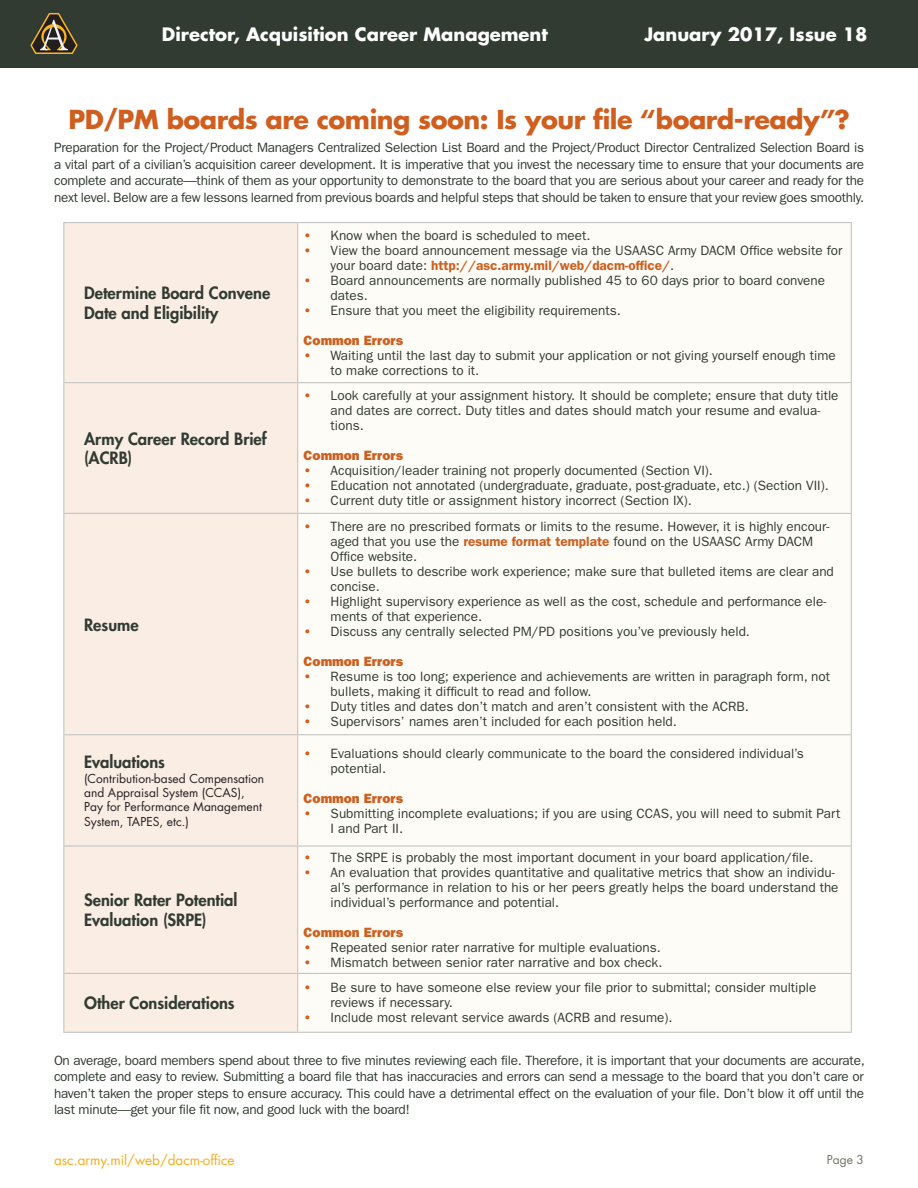
<style>
.page{position:relative;width:918px;height:1188px;background:#fff}
.page>*{position:absolute;margin:0;border:0;box-sizing:border-box;transform-origin:0 0}
.Text{font:700 25.5px "Futura Std";letter-spacing:-.02em;color:#cf5e1f}
.t1{font:700 18px "Futura Std";color:#fff}
.t2{font:800 16.5px/19.8px "Futura";color:#313b31}
.Text-2{font:13.5px/15px "ITC Franklin Gothic Std";color:#313b31}
.bullets_orange{font:13.5px "ITC Franklin Gothic Std Hvy";color:#cf5e1f}
.t3{font:13.5px "Futura Std";color:#faab1a}
.t4{font:12px/14.4px "Futura";color:#231f20}
.t5{font:12px "Futura Std";color:#717365}
.s1{font-weight:600;color:#cf5e1f}
</style>
<div class="page">
<div style="left:0;top:0;width:918px;height:68px;background:#313b31"></div>
<svg style="left:30px;top:13px;width:48px;height:41px"></svg>
<div style="left:64px;top:223px;width:233px;height:809px;background:#faede4"></div>
<div style="left:298px;top:223px;width:553px;height:809px;background:#fefcf6"></div>
<hr style="left:63px;top:382px;width:235px;height:1px;background:#c4c5c2">
<hr style="left:63px;top:513px;width:235px;height:1px;background:#c4c5c2">
<hr style="left:63px;top:734px;width:235px;height:1px;background:#c4c5c2">
<hr style="left:298px;top:734px;width:554px;height:1px;background:#c4c5c2">
<hr style="left:63px;top:845px;width:235px;height:2px;background:#c4c5c2">
<hr style="left:298px;top:845px;width:554px;height:2px;background:#c4c5c2">
<hr style="left:63px;top:973px;width:235px;height:1px;background:#c4c5c2">
<hr style="left:298px;top:973px;width:554px;height:1px;background:#c4c5c2">
<hr style="left:298px;top:513px;width:554px;height:1px;background:#c4c5c2">
<hr style="left:298px;top:382px;width:554px;height:1px;background:#c4c5c2">
<hr style="left:298px;top:222px;width:554px;height:1px;background:#c4c5c2">
<hr style="left:851px;top:223px;width:1px;height:159px;background:#c4c5c2">
<hr style="left:851px;top:383px;width:1px;height:130px;background:#c4c5c2">
<hr style="left:851px;top:514px;width:1px;height:220px;background:#c4c5c2">
<hr style="left:851px;top:735px;width:1px;height:110px;background:#c4c5c2">
<hr style="left:851px;top:847px;width:1px;height:126px;background:#c4c5c2">
<hr style="left:851px;top:974px;width:1px;height:58px;background:#c4c5c2">
<hr style="left:298px;top:1032px;width:554px;height:1px;background:#c4c5c2">
<hr style="left:63px;top:222px;width:235px;height:1px;background:#c4c5c2">
<hr style="left:63px;top:223px;width:1px;height:159px;background:#c4c5c2">
<hr style="left:297px;top:223px;width:1px;height:159px;background:#c4c5c2">
<hr style="left:63px;top:383px;width:1px;height:130px;background:#c4c5c2">
<hr style="left:297px;top:383px;width:1px;height:130px;background:#c4c5c2">
<hr style="left:63px;top:514px;width:1px;height:220px;background:#c4c5c2">
<hr style="left:297px;top:514px;width:1px;height:220px;background:#c4c5c2">
<hr style="left:63px;top:735px;width:1px;height:110px;background:#c4c5c2">
<hr style="left:297px;top:735px;width:1px;height:110px;background:#c4c5c2">
<hr style="left:63px;top:847px;width:1px;height:126px;background:#c4c5c2">
<hr style="left:297px;top:847px;width:1px;height:126px;background:#c4c5c2">
<hr style="left:63px;top:974px;width:1px;height:58px;background:#c4c5c2">
<hr style="left:297px;top:974px;width:1px;height:58px;background:#c4c5c2">
<hr style="left:63px;top:1032px;width:235px;height:1px;background:#c4c5c2">
<h2 class="t1" style="left:162px;top:22px;width:388px">Director, Acquisition Career Management</h2>
<h2 class="t1" style="left:644px;top:22px;width:225px">January 2017, Issue 18</h2>
<p class="Text" style="left:68px;top:103px;width:783px">PD/PM boards are coming soon: Is your file “board-ready”?</p>
<p class="Text-2" style="left:54px;top:140px;width:812px;line-height:16.5px;text-align:justify">Preparation for the Project/Product Managers Centralized Selection List Board and the Project/Product Director Centralized Selection Board is a vital part of a civilian’s acquisition career development. It is imperative that you invest the necessary time to ensure that your documents are complete and accurate—think of them as your opportunity to demonstrate to the board that you are serious about your career and ready for the next level. Below are a few lessons learned from previous boards and helpful steps that should be taken to ensure that your review goes smoothly.</p>
<p class="t2" style="left:84px;top:283px;width:188px">Determine Board Convene<br>Date and Eligibility</p>
<p class="t2" style="left:84px;top:428px;width:184px">Army Career Record Brief (ACRB)</p>
<p class="t2" style="left:84px;top:614px;width:56px">Resume</p>
<p class="t2" style="left:84px;top:752px;width:82px">Evaluations</p>
<p class="t4" style="left:84px;top:771px;width:182px">(Contribution-based Compensation and Appraisal System (CCAS),<br>Pay for Performance Management<br>System, TAPES, etc.)</p>
<p class="t2" style="left:84px;top:890px;width:155px">Senior Rater Potential<br>Evaluation (SRPE)</p>
<p class="Text-2" style="left:304px;top:228px;width:288px"><span class="s1">•</span> Know when the board is scheduled to meet.</p>
<p class="Text-2" style="left:331px;top:243px;width:513px;text-indent:-27px"><span class="s1">•</span> View the board announcement message via the USAASC Army DACM Office website for your board date: <span class="s1">http://asc.army.mil/web/dacm-office/</span>.</p>
<p class="Text-2" style="left:331px;top:273px;width:496px;text-indent:-27px"><span class="s1">•</span> Board announcements are normally published 45 to 60 days prior to board convene dates.</p>
<p class="Text-2" style="left:304px;top:303px;width:319px"><span class="s1">•</span> Ensure that you meet the eligibility requirements.</p>
<p class="bullets_orange" style="left:304px;top:332px;width:101px">Common Errors</p>
<p class="Text-2" style="left:331px;top:348px;width:507px;text-indent:-27px"><span class="s1">•</span> Waiting until the last day to submit your application or not giving yourself enough time to make corrections to it.</p>
<p class="Text-2" style="left:331px;top:388px;width:509px;text-indent:-27px"><span class="s1">•</span> Look carefully at your assignment history. It should be complete; ensure that duty title and dates are correct. Duty titles and dates should match your resume and evalua&shy;tions.</p>
<p class="bullets_orange" style="left:304px;top:448px;width:101px">Common Errors</p>
<p class="Text-2" style="left:304px;top:463px;width:411px"><span class="s1">•</span> Acquisition/leader training not properly documented (Section VI).</p>
<p class="Text-2" style="left:304px;top:478px;width:527px"><span class="s1">•</span> Education not annotated (undergraduate, graduate, post-graduate, etc.) (Section VII).</p>
<p class="Text-2" style="left:304px;top:493px;width:390px"><span class="s1">•</span> Current duty title or assignment history incorrect (Section IX).</p>
<p class="Text-2" style="left:331px;top:519px;width:500px;text-indent:-27px"><span class="s1">•</span> There are no prescribed formats or limits to the resume. However, it is highly encour&shy;aged that you use the <span class="s1">resume format template</span> found on the USAASC Army DACM<br>Office website.</p>
<p class="Text-2" style="left:331px;top:564px;width:505px;text-indent:-27px"><span class="s1">•</span> Use bullets to describe work experience; make sure that bulleted items are clear and concise.</p>
<p class="Text-2" style="left:331px;top:594px;width:497px;text-indent:-27px"><span class="s1">•</span> Highlight supervisory experience as well as the cost, schedule and performance ele&shy;ments of that experience.</p>
<p class="Text-2" style="left:304px;top:624px;width:448px"><span class="s1">•</span> Discuss any centrally selected PM/PD positions you’ve previously held.</p>
<p class="bullets_orange" style="left:304px;top:654px;width:101px">Common Errors</p>
<p class="Text-2" style="left:331px;top:669px;width:501px;text-indent:-27px"><span class="s1">•</span> Resume is too long; experience and achievements are written in paragraph form, not bullets, making it difficult to read and follow.</p>
<p class="Text-2" style="left:304px;top:699px;width:447px"><span class="s1">•</span> Duty titles and dates don’t match and aren’t consistent with the ACRB.</p>
<p class="Text-2" style="left:304px;top:714px;width:375px"><span class="s1">•</span> Supervisors’ names aren’t included for each position held.</p>
<p class="Text-2" style="left:331px;top:746px;width:475px;text-indent:-27px"><span class="s1">•</span> Evaluations should clearly communicate to the board the considered individual’s potential.</p>
<p class="bullets_orange" style="left:304px;top:790px;width:101px">Common Errors</p>
<p class="Text-2" style="left:331px;top:806px;width:511px;text-indent:-27px"><span class="s1">•</span> Submitting incomplete evaluations; if you are using CCAS, you will need to submit Part<br>I and Part II.</p>
<p class="Text-2" style="left:304px;top:850px;width:511px"><span class="s1">•</span> The SRPE is probably the most important document in your board application/file.</p>
<p class="Text-2" style="left:331px;top:865px;width:509px;text-indent:-27px"><span class="s1">•</span> An evaluation that provides quantitative and qualitative metrics that show an individu&shy;al’s performance in relation to his or her peers greatly helps the board understand the individual’s performance and potential.</p>
<p class="bullets_orange" style="left:304px;top:924px;width:101px">Common Errors</p>
<p class="Text-2" style="left:304px;top:940px;width:359px"><span class="s1">•</span> Repeated senior rater narrative for multiple evaluations.</p>
<p class="Text-2" style="left:304px;top:955px;width:360px"><span class="s1">•</span> Mismatch between senior rater narrative and box check.</p>
<p class="Text-2" style="left:331px;top:981px;width:487px;text-indent:-27px"><span class="s1">•</span> Be sure to have someone else review your file prior to submittal; consider multiple reviews if necessary.</p>
<p class="Text-2" style="left:304px;top:1011px;width:370px"><span class="s1">•</span> Include most relevant service awards (ACRB and resume).</p>
<p class="Text-2" style="left:54px;top:1052px;width:812px;line-height:16.5px;text-align:justify">On average, board members spend about three to five minutes reviewing each file. Therefore, it is important that your documents are accurate, complete and easy to review. Submitting a board file that has inaccuracies and errors can send a message to the board that you don’t care or haven’t taken the proper steps to ensure accuracy. This could have a detrimental effect on the evaluation of your file. Don’t blow it off until the last minute—get your file fit now, and good luck with the board!</p>
<p class="t2" style="left:84px;top:993px;width:152px">Other Considerations</p>
<p class="t3" style="left:54px;top:1152px;width:182px">asc.army.mil/web/dacm-office</p>
<p class="t5" style="left:827px;top:1152px;width:39px">Page 3</p>
</div>
